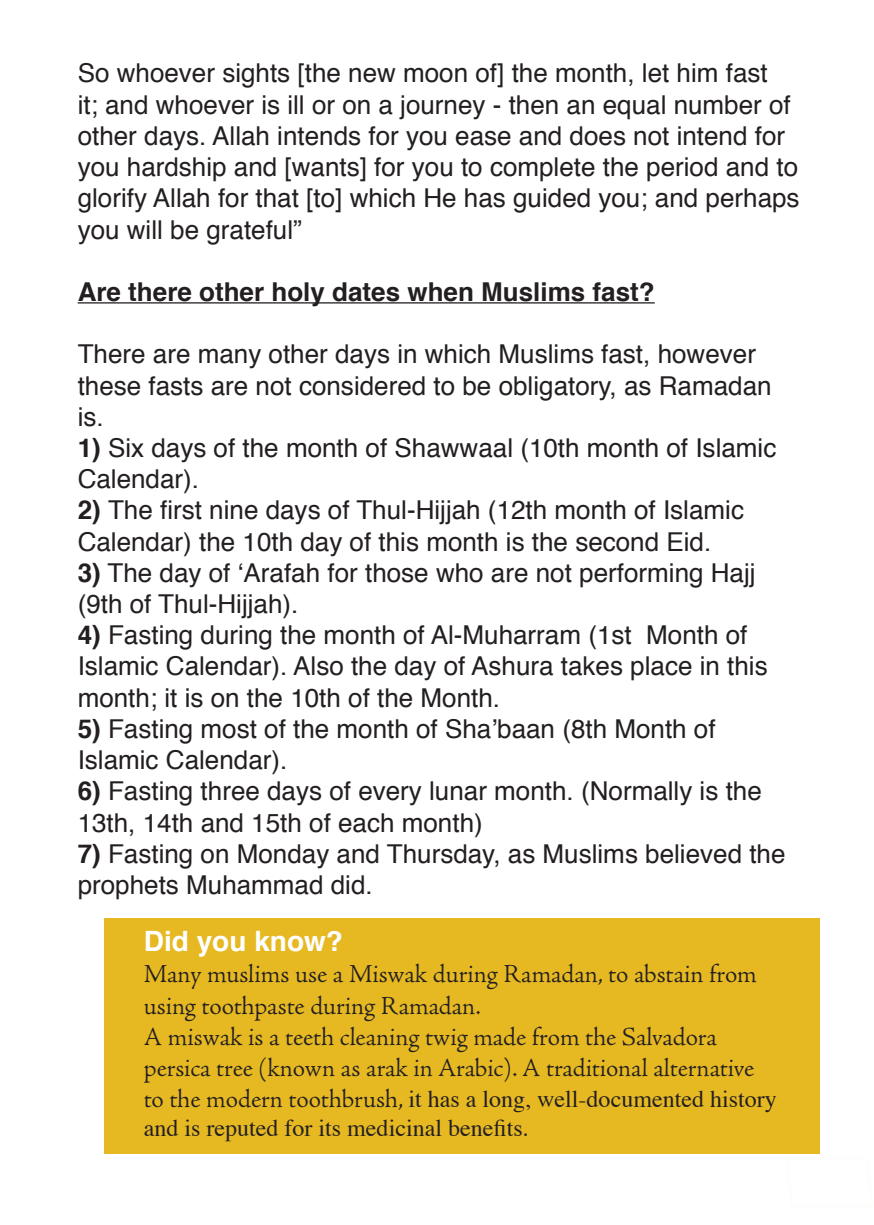
<style>
.page{position:relative;width:874px;height:1225px;background:#fff}
.page>*{position:absolute;margin:0;border:0;box-sizing:border-box;transform-origin:0 0}
.t1{font:700 28px "Helvetica";color:#fff}
.t2{font:26px/31.2px "Helvetica";color:#231f20}
.t3{font:300 26px/31.2px "Adobe Jenson Pro";letter-spacing:-.005em;color:#231f20}
.t4{font:700 26px "Helvetica";color:#231f20}
.t5{font:24px/28.8px "Times";color:#231f20}
.s1{font-weight:700}
.s2{font-family:"Adobe Jenson Pro";font-weight:300;font-size:26px}
</style>
<div class="page">
<hr style="left:78px;top:302px;width:576px;height:1px;background:#231f20">
<div style="left:104px;top:918px;width:714px;height:236px;background:#e6b923"></div>
<p class="t2" style="left:78px;top:57px;width:723px">So whoever sights [the new moon of] the month, let him fast<br>it; and whoever is ill or on a journey - then an equal number of other days. Allah intends for you ease and does not intend for you hardship and [wants] for you to complete the period and to glorify Allah for that [to] which He has guided you; and perhaps you will be grateful”</p>
<p class="t4" style="left:78px;top:268px;width:578px">Are there other holy dates when Muslims fast?</p>
<p class="t2" style="left:78px;top:338px;width:695px">There are many other days in which Muslims fast, however these fasts are not considered to be obligatory, as Ramadan is.</p>
<p class="t2" style="left:78px;top:431px;width:699px"><span class="s1">1)</span> Six days of the month of Shawwaal (10th month of Islamic<br>Calendar).</p>
<p class="t2" style="left:78px;top:494px;width:667px"><span class="s1">2)</span> The first nine days of Thul-Hijjah (12th month of Islamic</p>
<p class="t2" style="left:78px;top:525px;width:634px">Calendar) the 10th day of this month is the second Eid.</p>
<p class="t2" style="left:78px;top:556px;width:679px"><span class="s1">3)</span> The day of ‘Arafah for those who are not performing Hajj (9th of Thul-Hijjah).</p>
<p class="t2" style="left:78px;top:619px;width:691px"><span class="s1">4)</span> Fasting during the month of Al-Muharram (1st Month of<br>Islamic Calendar). Also the day of Ashura takes place in this month; it is on the 10th of the Month.</p>
<p class="t2" style="left:78px;top:712px;width:639px"><span class="s1">5)</span> Fasting most of the month of Sha’baan (8th Month of</p>
<p class="t2" style="left:78px;top:743px;width:211px">Islamic Calendar).</p>
<p class="t2" style="left:78px;top:775px;width:685px"><span class="s1">6)</span> Fasting three days of every lunar month. (Normally is the<br>13th, 14th and 15th of each month)</p>
<p class="t2" style="left:78px;top:837px;width:709px"><span class="s1">7)</span> Fasting on Monday and Thursday, as Muslims believed the prophets Muhammad did.</p>
<p class="t1" style="left:144px;top:916px;width:201px">Did you know?</p>
<p class="t3" style="left:144px;top:959px;width:614px">Many muslims use a Miswak during Ramadan, to abstain from using toothpaste during Ramadan.</p>
<p class="t3" style="left:144px;top:1021px;width:611px">A miswak is a teeth cleaning twig made from the Salvadora persica tree (known as arak in Arabic). A traditional alternative</p>
<p class="t5" style="left:144px;top:1082px;width:634px"><span class="s2">to the modern toothbrush,</span> it has a long, well-documented history and is reputed for its medicinal benefits.</p>
</div>
